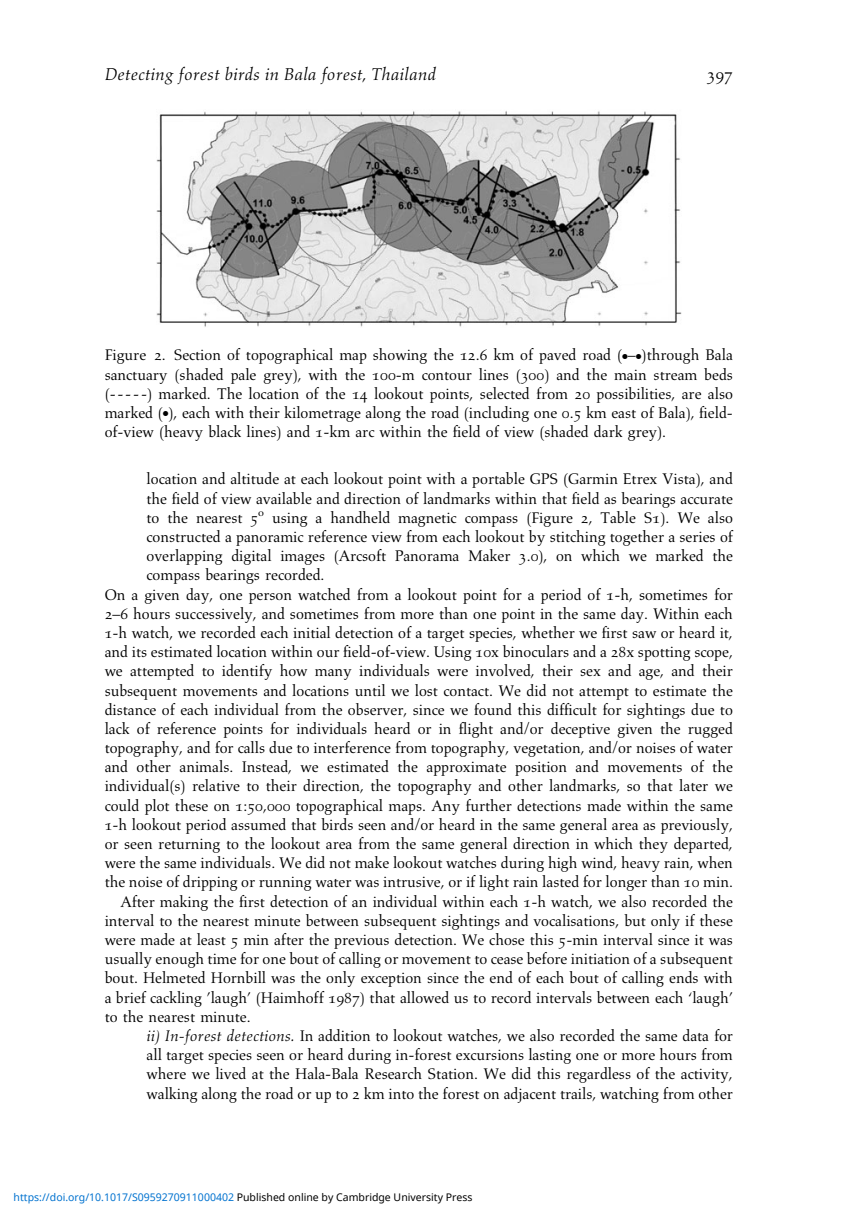
<style>
.page{position:relative;width:864px;height:1226px;background:#fff}
.page>*{position:absolute;margin:0;border:0;box-sizing:border-box;transform-origin:0 0}
.t1{font:17.5px "Adv OT41 f 0 cfb 6.I";color:#000}
.t2{font:17.5px "Adv PS8 FB8";color:#000}
.t3{font:15.75px/19.1px "Adv OT5 c 57 c 63 e";color:#000;text-align:justify}
.t4{font:10.5px "Noto Sans";color:#0172cf}
.t5{font:7px "Adv PSM Pi 6";color:#000}
.s1{font-family:"Adv PS8 FB8"}
.s2{font-style:inherit}
.s3{font-family:"Adv OT5 c 57 c 63 e+fb"}
.s4{font-family:"Adv OT41 f 0 cfb 6.I"}
.s5{color:#000}
</style>
<div class="page">
<img style="left:156px;top:111px;width:524px;height:216px">
<p class="t1" style="left:105px;top:66px;width:333px">Detecting forest birds in Bala forest, Thailand</p>
<p class="t2" style="left:706px;top:67px;width:28px">397</p>
<p class="t3" style="left:105px;top:347px;width:629px">Figure <span class="s1">2</span>. Section of topographical map showing the <span class="s1">12</span>.<span class="s1">6</span> km of paved road ( <span class="s2">–</span> )through Bala</p>
<p class="t5" style="left:621px;top:352px;width:7px">d</p>
<p class="t5" style="left:635px;top:352px;width:7px">d</p>
<p class="t3" style="left:105px;top:366px;width:629px">sanctuary (shaded pale grey), with the <span class="s1">100</span>-m contour lines (<span class="s1">300</span>) and the main stream beds (- -- - -) marked. The location of the <span class="s1">14</span> lookout points, selected from <span class="s1">20</span> possibilities, are also marked ( ), each with their kilometrage along the road (including one <span class="s1">0</span>.<span class="s1">5</span> km east of Bala), <span class="s3">fi</span>eld-</p>
<p class="t5" style="left:163px;top:409px;width:7px">d</p>
<p class="t3" style="left:105px;top:423px;width:563px">of-view (heavy black lines) and <span class="s1">1</span>-km arc within the <span class="s3">fi</span>eld of view (shaded dark grey).</p>
<p class="t3" style="left:146px;top:471px;width:587px">location and altitude at each lookout point with a portable GPS (Garmin Etrex Vista), and</p>
<p class="t3" style="left:146px;top:490px;width:587px">the <span class="s3">fi</span>eld of view available and direction of landmarks within that <span class="s3">fi</span>eld as bearings accurate</p>
<p class="t3" style="left:146px;top:509px;width:587px">to the nearest <span class="s1">5</span><sup>o</sup> using a handheld magnetic compass (Figure <span class="s1">2</span>, Table S<span class="s1">1</span>). We also</p>
<p class="t3" style="left:146px;top:528px;width:587px">constructed a panoramic reference view from each lookout by stitching together a series of</p>
<p class="t3" style="left:146px;top:547px;width:587px">overlapping digital images (Arcsoft Panorama Maker <span class="s1">3</span>.<span class="s1">0</span>), on which we marked the</p>
<p class="t3" style="left:146px;top:566px;width:179px">compass bearings recorded.</p>
<p class="t3" style="left:105px;top:586px;width:629px">On a given day, one person watched from a lookout point for a period of <span class="s1">1</span>-h, sometimes for</p>
<p class="t3" style="left:105px;top:605px;width:629px"><span class="s1">2</span><span class="s2">–</span><span class="s1">6</span> hours successively, and sometimes from more than one point in the same day. Within each</p>
<p class="t3" style="left:105px;top:624px;width:629px"><span class="s1">1</span>-h watch, we recorded each initial detection of a target species, whether we <span class="s3">fi</span>rst saw or heard it,</p>
<p class="t3" style="left:105px;top:643px;width:629px">and its estimated location within our <span class="s3">fi</span>eld-of-view. Using <span class="s1">10</span>x binoculars and a <span class="s1">28</span>x spotting scope,</p>
<p class="t3" style="left:105px;top:662px;width:629px">we attempted to identify how many individuals were involved, their sex and age, and their</p>
<p class="t3" style="left:105px;top:682px;width:629px">subsequent movements and locations until we lost contact. We did not attempt to estimate the</p>
<p class="t3" style="left:105px;top:701px;width:629px">distance of each individual from the observer, since we found this dif<span class="s3">fi</span>cult for sightings due to</p>
<p class="t3" style="left:105px;top:720px;width:629px">lack of reference points for individuals heard or in <span class="s3">fl</span>ight and/or deceptive given the rugged</p>
<p class="t3" style="left:105px;top:739px;width:629px">topography, and for calls due to interference from topography, vegetation, and/or noises of water</p>
<p class="t3" style="left:105px;top:758px;width:629px">and other animals. Instead, we estimated the approximate position and movements of the</p>
<p class="t3" style="left:105px;top:777px;width:629px">individual(s) relative to their direction, the topography and other landmarks, so that later we</p>
<p class="t3" style="left:105px;top:797px;width:629px">could plot these on <span class="s1">1</span>:<span class="s1">50</span>,<span class="s1">000</span> topographical maps. Any further detections made within the same</p>
<p class="t3" style="left:105px;top:816px;width:629px"><span class="s1">1</span>-h lookout period assumed that birds seen and/or heard in the same general area as previously,</p>
<p class="t3" style="left:105px;top:835px;width:629px">or seen returning to the lookout area from the same general direction in which they departed,</p>
<p class="t3" style="left:105px;top:854px;width:629px">were the same individuals. We did not make lookout watches during high wind, heavy rain, when</p>
<p class="t3" style="left:105px;top:873px;width:629px">the noise of dripping or running water was intrusive, or if light rain lasted for longer than <span class="s1">10</span> min.</p>
<p class="t3" style="left:120px;top:892px;width:613px">After making the <span class="s3">fi</span>rst detection of an individual within each <span class="s1">1</span>-h watch, we also recorded the</p>
<p class="t3" style="left:105px;top:912px;width:629px">interval to the nearest minute between subsequent sightings and vocalisations, but only if these</p>
<p class="t3" style="left:105px;top:931px;width:629px">were made at least <span class="s1">5</span> min after the previous detection. We chose this <span class="s1">5</span>-min interval since it was</p>
<p class="t3" style="left:105px;top:950px;width:629px">usually enough time for one bout of calling or movement to cease before initiation of a subsequent</p>
<p class="t3" style="left:105px;top:969px;width:629px">bout. Helmeted Hornbill was the only exception since the end of each bout of calling ends with</p>
<p class="t3" style="left:105px;top:988px;width:629px">a brief cackling <span class="s2">’</span>laugh<span class="s2">’</span> (Haimhoff <span class="s1">1987</span>) that allowed us to record intervals between each <span class="s2">‘</span>laugh<span class="s2">’</span></p>
<p class="t3" style="left:105px;top:1008px;width:147px">to the nearest minute.</p>
<p class="t3" style="left:146px;top:1027px;width:587px"><span class="s4">ii) In-forest detections.</span> In addition to lookout watches, we also recorded the same data for</p>
<p class="t3" style="left:146px;top:1046px;width:587px">all target species seen or heard during in-forest excursions lasting one or more hours from</p>
<p class="t3" style="left:146px;top:1065px;width:587px">where we lived at the Hala-Bala Research Station. We did this regardless of the activity,</p>
<p class="t3" style="left:146px;top:1084px;width:587px">walking along the road or up to <span class="s1">2</span> km into the forest on adjacent trails, watching from other</p>
<p class="t4" style="left:14px;top:1189px;width:460px">https://doi.org/10.1017/S0959270911000402 <span class="s5">Published online by Cambridge University Press</span></p>
</div>
